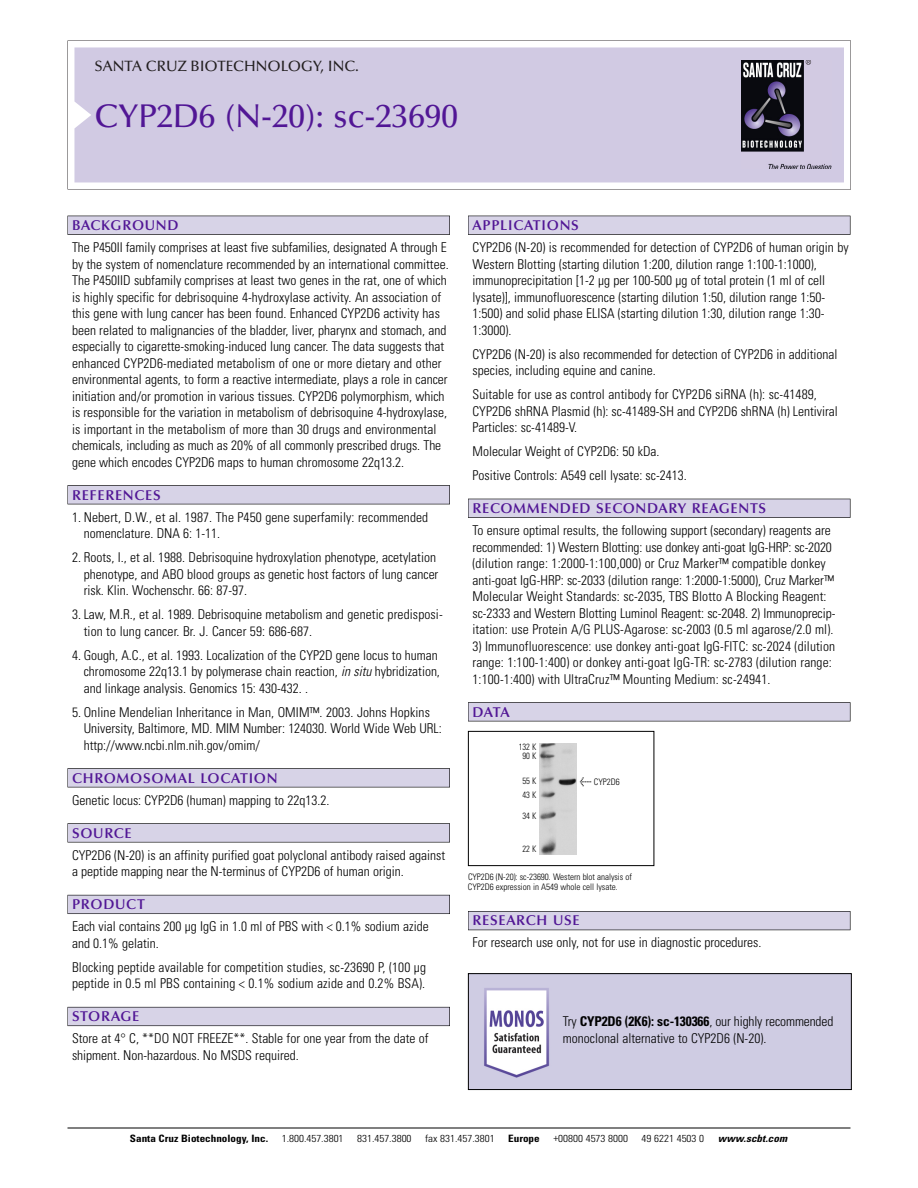
<style>
.page{position:relative;width:918px;height:1188px;background:#fff}
.page>*{position:absolute;margin:0;border:0;box-sizing:border-box;transform-origin:0 0}
.t1{font:500 33px "Optima";color:#511695}
.t2{font:500 15px "Optima";color:#231f20}
.t3{font:600 14.25px "Optima";letter-spacing:.05em;color:#511695}
.t4{font:300 condensed 13.5px/16.5px "Univers";color:#000}
.t5{font:300 condensed 10.2px "Univers";color:#000;scale:1.1 1}
.t6{font:700 condensed 10.2px "Univers";color:#000;scale:1.1 1}
.t7{font:italic 700 condensed 10.2px "Univers";letter-spacing:.005em;color:#000;scale:1.1 1}
.t8{font:300 condensed 9px/10.5px "Univers";color:#000}
.t9{font:300 condensed 9px/8.9px "Univers";color:#000;text-align:center;scale:.95 1}
.s1{font-style:italic}
.s2{font-family:"Meta Plus";font-weight:400;font-stretch:normal;font-size:10.5px}
.s3{font-weight:700}
</style>
<div class="page">
<svg style="left:68px;top:40px;width:783px;height:149px"></svg>
<div style="left:74px;top:47px;width:770px;height:135px;background:#d1cae3"></div>
<img style="left:741px;top:60px;width:90px;height:108px">
<div style="left:68px;top:216px;width:382px;height:19px;background:#525155"></div>
<div style="left:68px;top:216px;width:381px;height:18px;background:#d7d3e7"></div>
<div style="left:68px;top:485px;width:382px;height:19px;background:#525155"></div>
<div style="left:68px;top:486px;width:381px;height:18px;background:#d7d3e7"></div>
<div style="left:68px;top:768px;width:382px;height:19px;background:#545357"></div>
<div style="left:68px;top:769px;width:381px;height:18px;background:#d7d3e7"></div>
<div style="left:68px;top:823px;width:382px;height:19px;background:#575759"></div>
<div style="left:68px;top:824px;width:381px;height:18px;background:#d7d3e7"></div>
<div style="left:68px;top:895px;width:382px;height:19px;background:#5b5a62"></div>
<div style="left:68px;top:895px;width:381px;height:18px;background:#d7d3e7"></div>
<div style="left:68px;top:1007px;width:382px;height:19px;background:#66646e"></div>
<div style="left:68px;top:1007px;width:381px;height:18px;background:#d7d3e7"></div>
<div style="left:468px;top:216px;width:382px;height:19px;background:#525155"></div>
<div style="left:468px;top:216px;width:382px;height:18px;background:#d7d3e7"></div>
<div style="left:468px;top:499px;width:382px;height:19px;background:#515055"></div>
<div style="left:468px;top:499px;width:382px;height:18px;background:#d7d3e7"></div>
<div style="left:468px;top:702px;width:382px;height:19px;background:#545357"></div>
<div style="left:468px;top:703px;width:382px;height:18px;background:#d7d3e7"></div>
<div style="left:468px;top:911px;width:382px;height:19px;background:#535259"></div>
<div style="left:468px;top:912px;width:382px;height:18px;background:#d7d3e7"></div>
<hr style="left:68px;top:1128px;width:782px;height:1px;background:#000">
<div style="left:468px;top:731px;width:186px;height:135px;border:1px solid #000"></div>
<img style="left:540px;top:743px;width:37px;height:112px">
<img style="left:470px;top:975px;width:380px;height:113px">
<div style="left:468px;top:973px;width:384px;height:117px;border:1px solid #000"></div>
<p class="t2" style="left:94px;top:61px;width:266px">SANTA CRUZ BIOTECHNOLOGY, INC.</p>
<h1 class="t1" style="left:94px;top:103px;width:365px">CYP2D6 (N-20): sc-23690</h1>
<p class="t3" style="left:72px;top:219px;width:108px">BACKGROUND</p>
<p class="t4" style="left:72px;top:240px;width:378px">The P450II family comprises at least five subfamilies, designated A through E by the system of nomenclature recommended by an international committee.<br>The P450IID subfamily comprises at least two genes in the rat, one of which is highly specific for debrisoquine 4-hydroxylase activity. An association of this gene with lung cancer has been found. Enhanced CYP2D6 activity has been related to malignancies of the bladder, liver, pharynx and stomach, and especially to cigarette-smoking-induced lung cancer. The data suggests that enhanced CYP2D6-mediated metabolism of one or more dietary and other environmental agents, to form a reactive intermediate, plays a role in cancer initiation and/or promotion in various tissues. CYP2D6 polymorphism, which is responsible for the variation in metabolism of debrisoquine 4-hydroxylase, is important in the metabolism of more than 30 drugs and environmental chemicals, including as much as 20% of all commonly prescribed drugs. The gene which encodes CYP2D6 maps to human chromosome 22q13.2.</p>
<p class="t3" style="left:72px;top:489px;width:90px">REFERENCES</p>
<p class="t4" style="left:84px;top:510px;width:346px;text-indent:-12px">1. Nebert, D.W., et al. 1987. The P450 gene superfamily: recommended nomenclature. DNA 6: 1-11.</p>
<p class="t4" style="left:84px;top:550px;width:356px;text-indent:-12px">2. Roots, I., et al. 1988. Debrisoquine hydroxylation phenotype, acetylation phenotype, and ABO blood groups as genetic host factors of lung cancer risk. Klin. Wochenschr. 66: 87-97.</p>
<p class="t4" style="left:84px;top:607px;width:361px;text-indent:-12px">3. Law, M.R., et al. 1989. Debrisoquine metabolism and genetic predisposi&shy;tion to lung cancer. Br. J. Cancer 59: 686-687.</p>
<p class="t4" style="left:84px;top:648px;width:358px;text-indent:-12px">4. Gough, A.C., et al. 1993. Localization of the CYP2D gene locus to human chromosome 22q13.1 by polymerase chain reaction, <span class="s1">in situ</span> hybridization, and linkage analysis. Genomics 15: 430-432. .</p>
<p class="t4" style="left:84px;top:705px;width:360px;text-indent:-12px">5. Online Mendelian Inheritance in Man, OMIM™. 2003. Johns Hopkins<br>University, Baltimore, MD. MIM Number: 124030. World Wide Web URL: http://www.ncbi.nlm.nih.gov/omim/</p>
<p class="t3" style="left:72px;top:772px;width:207px">CHROMOSOMAL LOCATION</p>
<p class="t4" style="left:72px;top:793px;width:259px">Genetic locus: CYP2D6 (human) mapping to 22q13.2.</p>
<p class="t3" style="left:72px;top:827px;width:61px">SOURCE</p>
<p class="t4" style="left:72px;top:848px;width:375px">CYP2D6 (N-20) is an affinity purified goat polyclonal antibody raised against a peptide mapping near the N-terminus of CYP2D6 of human origin.</p>
<p class="t3" style="left:72px;top:899px;width:74px">PRODUCT</p>
<p class="t4" style="left:72px;top:919px;width:358px">Each vial contains 200 µg IgG in 1.0 ml of PBS with &lt; 0.1% sodium azide and 0.1% gelatin.</p>
<p class="t4" style="left:72px;top:960px;width:356px">Blocking peptide available for competition studies, sc-23690 P, (100 µg peptide in 0.5 ml PBS containing &lt; 0.1% sodium azide and 0.2% BSA).</p>
<p class="t3" style="left:72px;top:1011px;width:69px">STORAGE</p>
<p class="t4" style="left:72px;top:1031px;width:358px">Store at 4° C, **DO NOT FREEZE**. Stable for one year from the date of shipment. Non-hazardous. No MSDS required.</p>
<p class="t3" style="left:473px;top:219px;width:108px">APPLICATIONS</p>
<p class="t4" style="left:473px;top:240px;width:378px">CYP2D6 (N-20) is recommended for detection of CYP2D6 of human origin by Western Blotting (starting dilution 1:200, dilution range 1:100-1:1000), immunoprecipitation [1-2 µg per 100-500 µg of total protein (1 ml of cell lysate)], immunofluorescence (starting dilution 1:50, dilution range 1:50- 1:500) and solid phase ELISA (starting dilution 1:30, dilution range 1:30- 1:3000).</p>
<p class="t4" style="left:473px;top:347px;width:366px">CYP2D6 (N-20) is also recommended for detection of CYP2D6 in additional species, including equine and canine.</p>
<p class="t4" style="left:473px;top:387px;width:367px">Suitable for use as control antibody for CYP2D6 siRNA (h): sc-41489,<br>CYP2D6 shRNA Plasmid (h): sc-41489-SH and CYP2D6 shRNA (h) Lentiviral<br>Particles: sc-41489-V.</p>
<p class="t4" style="left:473px;top:440px;width:216px;line-height:24px">Molecular Weight of CYP2D6: 50 kDa.<br>Positive Controls: A549 cell lysate: sc-2413.</p>
<p class="t3" style="left:473px;top:503px;width:295px">RECOMMENDED SECONDARY REAGENTS</p>
<p class="t4" style="left:473px;top:523px;width:364px">To ensure optimal results, the following support (secondary) reagents are recommended: 1) Western Blotting: use donkey anti-goat IgG-HRP: sc-2020 (dilution range: 1:2000-1:100,000) or Cruz Marker™ compatible donkey anti-goat IgG-HRP: sc-2033 (dilution range: 1:2000-1:5000), Cruz Marker™ Molecular Weight Standards: sc-2035, TBS Blotto A Blocking Reagent: sc-2333 and Western Blotting Luminol Reagent: sc-2048. 2) Immunoprecip&shy;itation: use Protein A/G PLUS-Agarose: sc-2003 (0.5 ml agarose/2.0 ml).</p>
<p class="t4" style="left:473px;top:639px;width:364px">3) Immunofluorescence: use donkey anti-goat IgG-FITC: sc-2024 (dilution range: 1:100-1:400) or donkey anti-goat IgG-TR: sc-2783 (dilution range:<br>1:100-1:400) with UltraCruz™ Mounting Medium: sc-24941.</p>
<p class="t3" style="left:473px;top:706px;width:39px">DATA</p>
<p class="t9" style="left:519px;top:743px;width:20px">132 K<br>90 K</p>
<p class="t9" style="left:522px;top:774px;width:16px;line-height:14.7px;text-align:left">55 K<br>43 K</p>
<p class="t9" style="left:522px;top:813px;width:16px">34 K</p>
<p class="t9" style="left:522px;top:845px;width:16px">22 K</p>
<p class="t8" style="left:580px;top:777px;width:42px"><span class="s2">&lt;</span> CYP2D6</p>
<p class="t8" style="left:468px;top:872px;width:165px">CYP2D6 (N-20): sc-23690. Western blot analysis of<br>CYP2D6 expression in A549 whole cell lysate.</p>
<p class="t3" style="left:473px;top:915px;width:109px">RESEARCH USE</p>
<p class="t4" style="left:473px;top:936px;width:290px">For research use only, not for use in diagnostic procedures.</p>
<p class="t4" style="left:563px;top:1014px;width:272px">Try <span class="s3">CYP2D6 (2K6): sc-130366</span>, our highly recommended monoclonal alternative to CYP2D6 (N-20).</p>
<p class="t6" style="left:130px;top:1135px;width:127px">Santa Cruz Biotechnology, Inc.</p>
<p class="t5" style="left:282px;top:1135px;width:58px">1.800.457.3801</p>
<p class="t5" style="left:357px;top:1135px;width:51px">831.457.3800</p>
<p class="t5" style="left:425px;top:1135px;width:65px">fax 831.457.3801</p>
<p class="t6" style="left:508px;top:1135px;width:30px">Europe</p>
<p class="t5" style="left:553px;top:1135px;width:69px">+00800 4573 8000</p>
<p class="t5" style="left:642px;top:1135px;width:58px">49 6221 4503 0</p>
<p class="t7" style="left:718px;top:1135px;width:64px">www.scbt.com</p>
</div>
